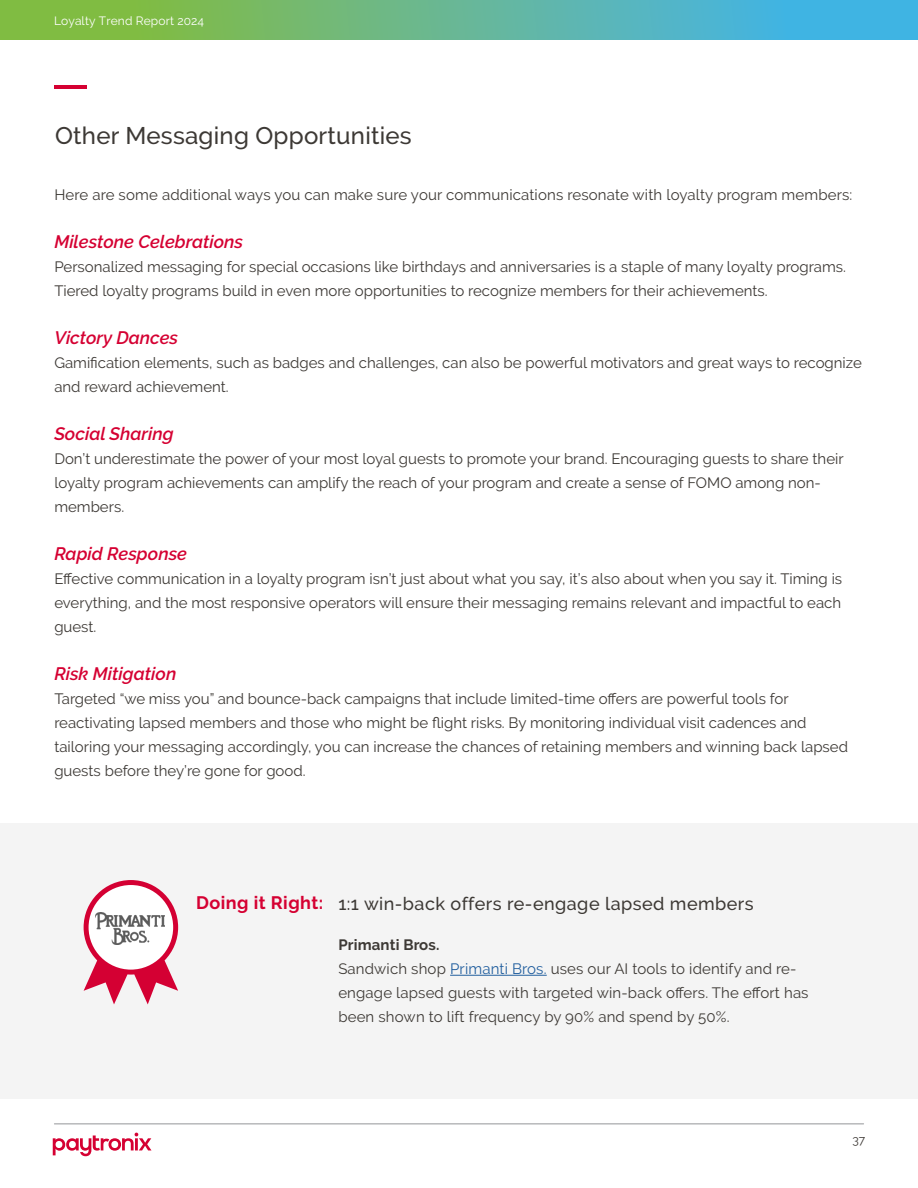
<style>
.page{position:relative;width:918px;height:1188px;background:#fff}
.page>*{position:absolute;margin:0;border:0;box-sizing:border-box;transform-origin:0 0}
.t1{font:500 24px "Raleway";letter-spacing:.01em;color:#3d3935}
.t2{font:italic 600 18px "Raleway";color:#d50032}
.t3{font:500 18px "Raleway";letter-spacing:.025em;color:#3d3935}
.t4{font:15px/24px "Raleway";color:#3d3935}
.t5{font:12px "Raleway";letter-spacing:.01em;color:#fff}
.t6{font:12px "Raleway";color:#3d3935}
.s1{font-weight:700;color:#d50032}
.s2{font-weight:700}
.s3{color:#215e9e}
</style>
<div class="page">
<svg style="left:53px;top:1133px;width:99px;height:23px"></svg>
<hr style="left:54px;top:1124px;width:810px;height:1px;background:#939598">
<svg style="left:0;top:0;width:918px;height:40px;background:#64b793"></svg>
<hr style="left:54px;top:85px;width:33px;height:4px;background:#d50032">
<div style="left:0;top:824px;width:918px;height:275px;background:#f4f4f4"></div>
<svg style="left:84px;top:880px;width:94px;height:124px"></svg>
<hr style="left:450px;top:975px;width:97px;height:1px;background:#215e9e">
<img style="left:96px;top:913px;width:69px;height:31px">
<p class="t5" style="left:54px;top:13px;width:152px">Loyalty Trend Report 2024</p>
<h1 class="t1" style="left:55px;top:122px;width:358px">Other Messaging Opportunities</h1>
<p class="t4" style="left:54px;top:183px;width:800px">Here are some additional ways you can make sure your communications resonate with loyalty program members:</p>
<p class="t2" style="left:54px;top:231px;width:190px">Milestone Celebrations</p>
<p class="t4" style="left:54px;top:255px;width:793px">Personalized messaging for special occasions like birthdays and anniversaries is a staple of many loyalty programs.<br>Tiered loyalty programs build in even more opportunities to recognize members for their achievements.</p>
<p class="t2" style="left:54px;top:327px;width:125px">Victory Dances</p>
<p class="t4" style="left:54px;top:351px;width:809px">Gamification elements, such as badges and challenges, can also be powerful motivators and great ways to recognize and reward achievement.</p>
<p class="t2" style="left:54px;top:423px;width:121px">Social Sharing</p>
<p class="t4" style="left:54px;top:447px;width:791px">Don’t underestimate the power of your most loyal guests to promote your brand. Encouraging guests to share their loyalty program achievements can amplify the reach of your program and create a sense of FOMO among non&shy;members.</p>
<p class="t2" style="left:54px;top:543px;width:134px">Rapid Response</p>
<p class="t4" style="left:54px;top:567px;width:789px;text-align:justify">Effective communication in a loyalty program isn’t just about what you say, it’s also about when you say it. Timing is everything, and the most responsive operators will ensure their messaging remains relevant and impactful to each guest.</p>
<p class="t2" style="left:54px;top:663px;width:124px">Risk Mitigation</p>
<p class="t4" style="left:54px;top:687px;width:795px">Targeted “we miss you” and bounce-back campaigns that include limited-time offers are powerful tools for reactivating lapsed members and those who might be flight risks. By monitoring individual visit cadences and tailoring your messaging accordingly, you can increase the chances of retaining members and winning back lapsed guests before they’re gone for good.</p>
<p class="t3" style="left:196px;top:893px;width:559px"><span class="s1">Doing it Right:</span> 1:1 win-back offers re-engage lapsed members</p>
<p class="t4" style="left:338px;top:933px;width:472px"><span class="s2">Primanti Bros.<br></span>Sandwich shop <span class="s3">Primanti Bros.</span> uses our AI tools to identify and re&shy;engage lapsed guests with targeted win-back offers. The effort has been shown to lift frequency by 90% and spend by 50%.</p>
<p class="t6" style="left:853px;top:1133px;width:14px">37</p>
</div>
